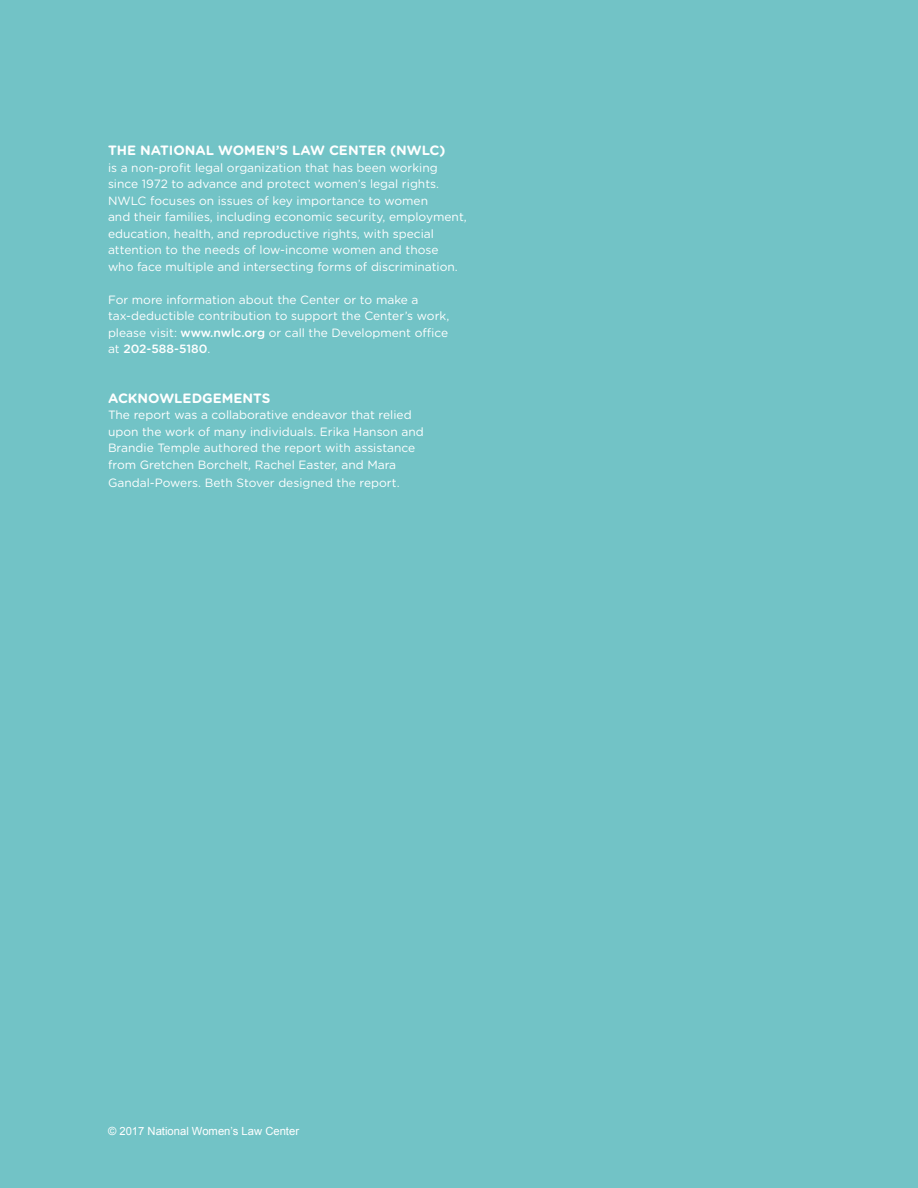
<style>
.page{position:relative;width:918px;height:1188px;background:#72c3c6}
.page>*{position:absolute;margin:0;border:0;box-sizing:border-box;transform-origin:0 0}
.t1{font:700 13.5px "Gotham Rounded";color:#fff}
.t2{font:12px/16.5px "Gotham Rounded";color:#fff}
.t3{font:11.25px "Arial";color:#fff}
.s1{font-weight:500}
</style>
<div class="page">
<p class="t1" style="left:108px;top:140px;width:339px">THE NATIONAL WOMEN’S LAW CENTER (NWLC)</p>
<p class="t2" style="left:108px;top:159px;width:360px">is a non-profit legal organization that has been working since 1972 to advance and protect women’s legal rights.<br>NWLC focuses on issues of key importance to women<br>and their families, including economic security, employment, education, health, and reproductive rights, with special attention to the needs of low-income women and those who face multiple and intersecting forms of discrimination.</p>
<p class="t2" style="left:108px;top:291px;width:343px">For more information about the Center or to make a tax-deductible contribution to support the Center’s work, please visit: <span class="s1">www.nwlc.org</span> or call the Development office at <span class="s1">202-588-5180</span>.</p>
<p class="t1" style="left:108px;top:388px;width:164px">ACKNOWLEDGEMENTS</p>
<p class="t2" style="left:108px;top:406px;width:317px">The report was a collaborative endeavor that relied upon the work of many individuals. Erika Hanson and Brandie Temple authored the report with assistance from Gretchen Borchelt, Rachel Easter, and Mara</p>
<p class="t2" style="left:108px;top:474px;width:293px">Gandal-Powers. Beth Stover designed the report.</p>
<p class="t3" style="left:108px;top:1123px;width:193px">© 2017 National Women’s Law Center</p>
</div>
